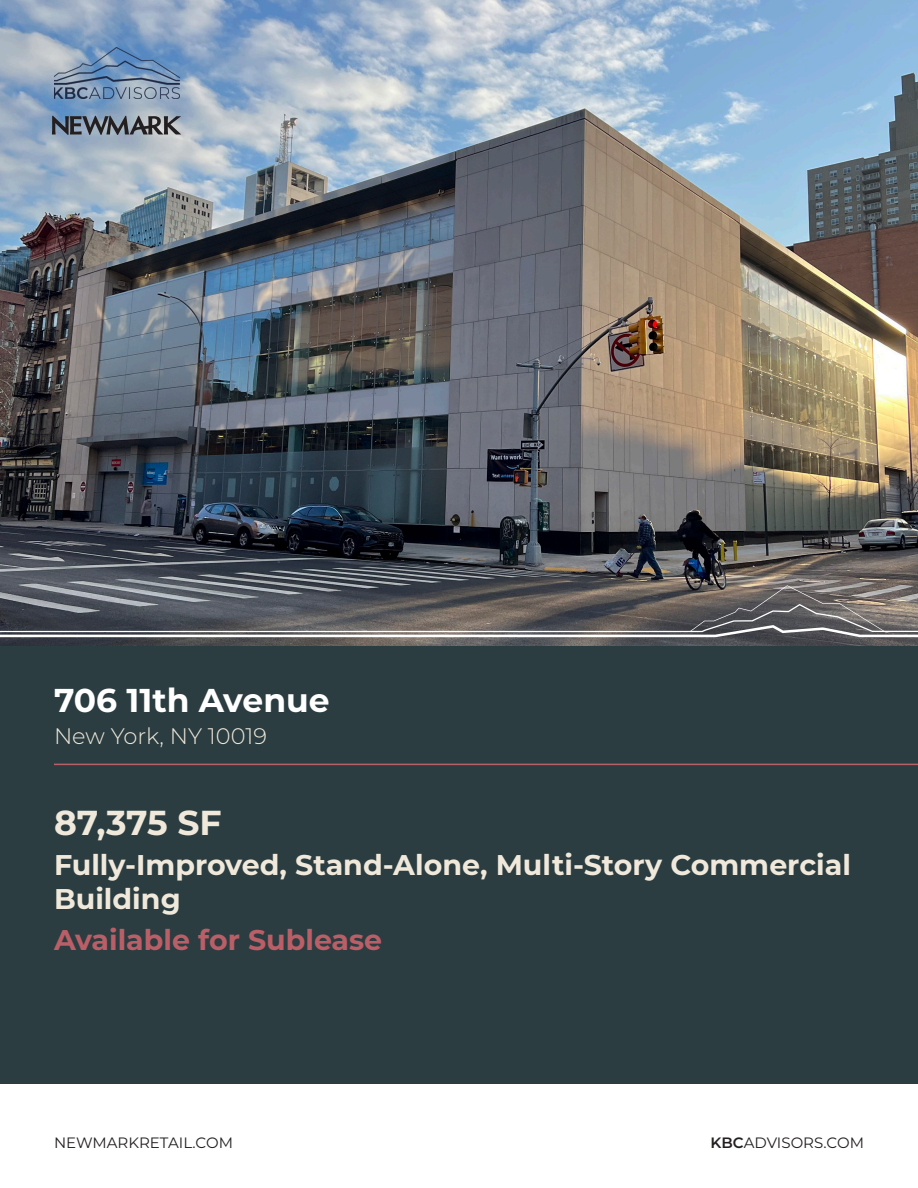
<style>
.page{position:relative;width:918px;height:1188px;background:#fff}
.page>*{position:absolute;margin:0;border:0;box-sizing:border-box;transform-origin:0 0}
.t1{font:700 34.65px "Montserrat";letter-spacing:-.005em;color:#f0e9db}
.t2{font:700 33px "Montserrat";color:#fff}
.t3{font:700 28.5px/34.2px "Montserrat";color:#f0e9db}
.t4{font:700 28.5px "Montserrat";color:#ba5e67}
.t5{font:300 22.5px "Montserrat";color:#f0e9db}
.t6{font:15px "Montserrat";color:#231f20}
.s1{font-weight:600}
</style>
<div class="page">
<img style="left:0;top:0;width:918px;height:646px">
<div style="left:0;top:646px;width:918px;height:438px;background:#2b3d41"></div>
<svg style="left:0;top:585px;width:918px;height:52px;background:#6a696b"></svg>
<img style="left:54px;top:47px;width:125px;height:52px">
<hr style="left:54px;top:764px;width:864px;height:1px;background:#ba5e67">
<svg style="left:52px;top:116px;width:129px;height:19px;background:#676e77"></svg>
<p class="t2" style="left:54px;top:677px;width:277px">706 11th Avenue</p>
<p class="t5" style="left:54px;top:721px;width:214px">New York, NY 10019</p>
<p class="t1" style="left:54px;top:798px;width:169px">87,375 SF</p>
<p class="t3" style="left:54px;top:846px;width:798px">Fully-Improved, Stand-Alone, Multi-Story Commercial<br>Building</p>
<p class="t4" style="left:54px;top:920px;width:330px">Available for Sublease</p>
<p class="t6" style="left:54px;top:1132px;width:180px">NEWMARKRETAIL.COM</p>
<p class="t6" style="left:711px;top:1132px;width:155px"><span class="s1">KBC</span>ADVISORS.COM</p>
</div>
